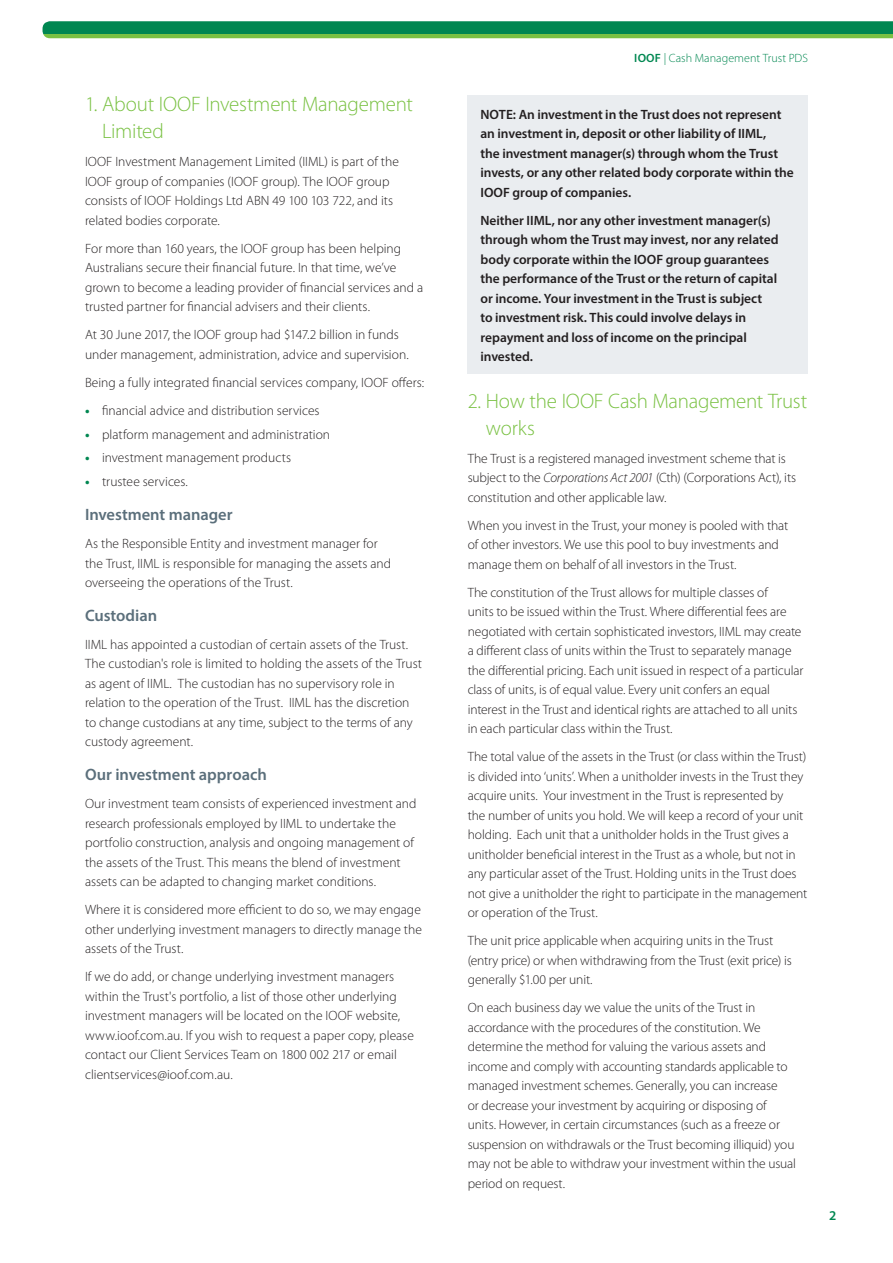
<style>
.page{position:relative;width:893px;height:1263px;background:#fff}
.page>*{position:absolute;margin:0;border:0;box-sizing:border-box;transform-origin:0 0}
.t1{font:300 21px/27px "Myriad Pro";letter-spacing:-.01em;color:#79c142}
.t2{font:600 16.5px "Myriad Pro";letter-spacing:-.005em;color:#5b6f7b}
.t3{font:300 13.5px/19.5px "Myriad Pro";letter-spacing:-.005em;color:#231f20}
.t4{font:600 13.5px/19.5px "Myriad Pro";letter-spacing:-.005em;color:#231f20}
.t5{font:600 13.5px "Myriad Pro";color:#008751}
.t6{font:300 12px "Myriad Pro";letter-spacing:.005em;color:#008751}
.s1{font-weight:700;color:#008751}
.s2{font-weight:600}
.s3{font-style:italic}
</style>
<div class="page">
<svg style="left:43px;top:21px;width:850px;height:17px;background:#209650"></svg>
<div style="left:468px;top:96px;width:340px;height:278px;background:#eaedf0"></div>
<h1 class="t1" style="left:102px;top:91px;width:312px;text-indent:-17px">1. About IOOF Investment Management<br>Limited</h1>
<p class="t3" style="left:85px;top:152px;width:315px">IOOF Investment Management Limited (IIML) is part of the IOOF group of companies (IOOF group). The IOOF group consists of IOOF Holdings Ltd ABN 49 100 103 722, and its related bodies corporate.</p>
<p class="t3" style="left:85px;top:239px;width:340px">For more than 160 years, the IOOF group has been helping Australians secure their financial future. In that time, we’ve grown to become a leading provider of financial services and a trusted partner for financial advisers and their clients.</p>
<p class="t3" style="left:85px;top:325px;width:325px">At 30 June 2017, the IOOF group had $147.2 billion in funds under management, administration, advice and supervision.</p>
<p class="t3" style="left:85px;top:373px;width:341px">Being a fully integrated financial services company, IOOF offers:</p>
<p class="t3" style="left:85px;top:401px;width:236px"><span class="s1">•</span> financial advice and distribution services</p>
<p class="t3" style="left:85px;top:424px;width:247px"><span class="s1">•</span> platform management and administration</p>
<p class="t3" style="left:85px;top:448px;width:208px"><span class="s1">•</span> investment management products</p>
<p class="t3" style="left:85px;top:472px;width:104px"><span class="s1">•</span> trustee services.</p>
<p class="t2" style="left:85px;top:504px;width:149px">Investment manager</p>
<p class="t3" style="left:85px;top:534px;width:308px">As the Responsible Entity and investment manager for the Trust, IIML is responsible for managing the assets and overseeing the operations of the Trust.</p>
<p class="t2" style="left:85px;top:605px;width:74px">Custodian</p>
<p class="t3" style="left:85px;top:634px;width:339px">IIML has appointed a custodian of certain assets of the Trust.<br>The custodian's role is limited to holding the assets of the Trust as agent of IIML. The custodian has no supervisory role in relation to the operation of the Trust. IIML has the discretion to change custodians at any time, subject to the terms of any custody agreement.</p>
<p class="t2" style="left:85px;top:764px;width:183px">Our investment approach</p>
<p class="t3" style="left:85px;top:794px;width:333px">Our investment team consists of experienced investment and research professionals employed by IIML to undertake the portfolio construction, analysis and ongoing management of the assets of the Trust. This means the blend of investment assets can be adapted to changing market conditions.</p>
<p class="t3" style="left:85px;top:900px;width:338px;text-align:justify">Where it is considered more efficient to do so, we may engage other underlying investment managers to directly manage the assets of the Trust.</p>
<p class="t3" style="left:85px;top:967px;width:330px">If we do add, or change underlying investment managers within the Trust's portfolio, a list of those other underlying investment managers will be located on the IOOF website, www.ioof.com.au. If you wish to request a paper copy, please contact our Client Services Team on 1800 002 217 or email clientservices@ioof.com.au.</p>
<p class="t6" style="left:634px;top:51px;width:175px"><span class="s2">IOOF</span> | Cash Management Trust PDS</p>
<p class="t4" style="left:480px;top:104px;width:315px">NOTE: An investment in the Trust does not represent an investment in, deposit or other liability of IIML,<br>the investment manager(s) through whom the Trust invests, or any other related body corporate within the IOOF group of companies.</p>
<p class="t4" style="left:480px;top:210px;width:300px">Neither IIML, nor any other investment manager(s) through whom the Trust may invest, nor any related body corporate within the IOOF group guarantees the performance of the Trust or the return of capital or income. Your investment in the Trust is subject<br>to investment risk. This could involve delays in repayment and loss of income on the principal invested.</p>
<h1 class="t1" style="left:486px;top:387px;width:323px;text-indent:-18px">2. How the IOOF Cash Management Trust works</h1>
<p class="t3" style="left:468px;top:448px;width:330px">The Trust is a registered managed investment scheme that is subject to the <span class="s3">Corporations Act 2001</span> (Cth) (Corporations Act), its constitution and other applicable law.</p>
<p class="t3" style="left:468px;top:515px;width:322px">When you invest in the Trust, your money is pooled with that of other investors. We use this pool to buy investments and manage them on behalf of all investors in the Trust.</p>
<p class="t3" style="left:468px;top:582px;width:337px">The constitution of the Trust allows for multiple classes of<br>units to be issued within the Trust. Where differential fees are negotiated with certain sophisticated investors, IIML may create a different class of units within the Trust to separately manage the differential pricing. Each unit issued in respect of a particular class of units, is of equal value. Every unit confers an equal interest in the Trust and identical rights are attached to all units in each particular class within the Trust.</p>
<p class="t3" style="left:468px;top:747px;width:341px">The total value of the assets in the Trust (or class within the Trust) is divided into ‘units’. When a unitholder invests in the Trust they acquire units. Your investment in the Trust is represented by<br>the number of units you hold. We will keep a record of your unit holding. Each unit that a unitholder holds in the Trust gives a unitholder beneficial interest in the Trust as a whole, but not in any particular asset of the Trust. Holding units in the Trust does not give a unitholder the right to participate in the management or operation of the Trust.</p>
<p class="t3" style="left:468px;top:931px;width:325px">The unit price applicable when acquiring units in the Trust (entry price) or when withdrawing from the Trust (exit price) is generally $1.00 per unit.</p>
<p class="t3" style="left:468px;top:998px;width:330px">On each business day we value the units of the Trust in accordance with the procedures of the constitution. We determine the method for valuing the various assets and income and comply with accounting standards applicable to managed investment schemes. Generally, you can increase<br>or decrease your investment by acquiring or disposing of units. However, in certain circumstances (such as a freeze or suspension on withdrawals or the Trust becoming illiquid) you may not be able to withdraw your investment within the usual period on request.</p>
<p class="t5" style="left:829px;top:1207px;width:9px">2</p>
</div>
